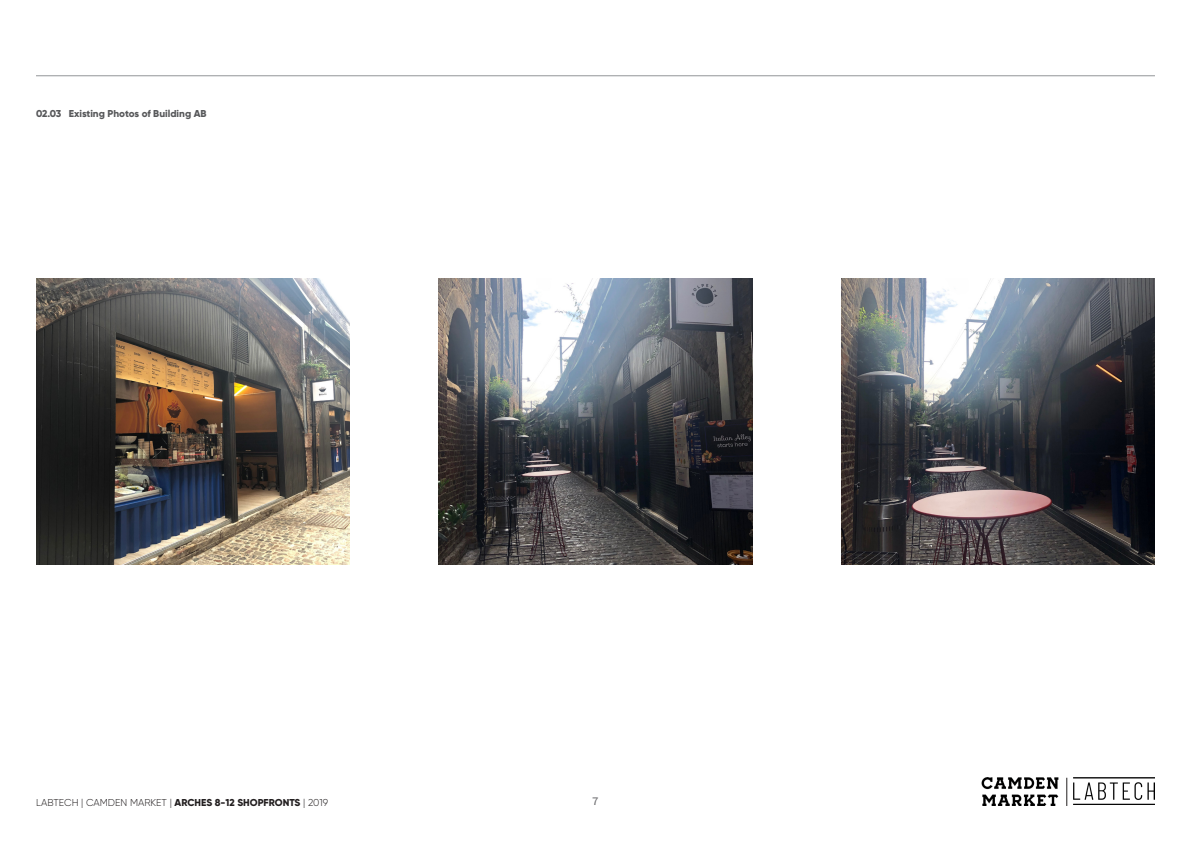
<style>
.page{position:relative;width:1191px;height:842px;background:#fff}
.page>*{position:absolute;margin:0;border:0;box-sizing:border-box;transform-origin:0 0}
.t1{font:12px "Founders Grotesk";color:#69696c}
.t2{font:300 10px "Gilroy";color:#231f20}
.t3{font:800 10px "Gilroy";color:#57585a}
.s1{font-weight:800}
</style>
<div class="page">
<hr style="left:36px;top:76px;width:1119px;height:1px;background:#939598">
<img style="left:981px;top:778px;width:78px;height:28px">
<img style="left:1073px;top:778px;width:82px;height:26px">
<svg style="left:1066px;top:778px;width:1px;height:28px"></svg>
<img style="left:36px;top:279px;width:314px;height:285px">
<img style="left:841px;top:279px;width:314px;height:285px">
<img style="left:438px;top:279px;width:314px;height:285px">
<p class="t3" style="left:36px;top:107px;width:172px">02.03 Existing Photos of Building AB</p>
<p class="t2" style="left:36px;top:796px;width:293px">LABTECH | CAMDEN MARKET | <span class="s1">ARCHES 8-12 SHOPFRONTS</span> | 2019</p>
<p class="t1" style="left:592px;top:793px;width:7px">7</p>
</div>
